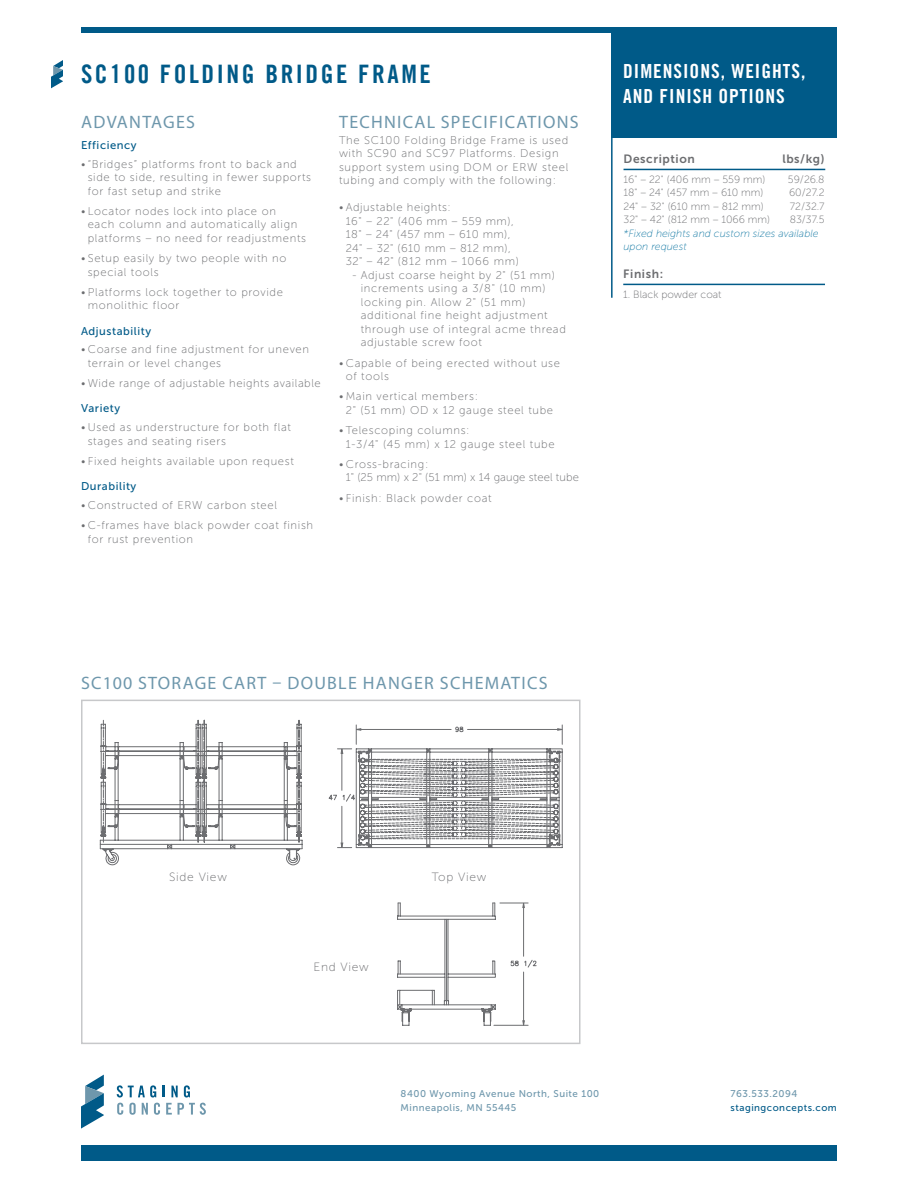
<style>
.page{position:relative;width:918px;height:1188px;background:#fff}
.page>*{position:absolute;margin:0;border:0;box-sizing:border-box;transform-origin:0 0}
.Headline_-_PG_2{font:25.5px "Trade Gothic LT Bold Cond Twenty";letter-spacing:.1em;color:#005a88}
.Tech_Info{font:19.5px/25.5px "Trade Gothic LT Bold Cond Twenty";letter-spacing:.05em;color:#fff}
.Subhead{font:18px "Myriad Pro";letter-spacing:.07em;color:#6e97ac}
.Subhead__Sidebar{font:12px "Museo Sans 700";letter-spacing:.05em;color:#6c6d70}
.Body_Copy{font:12px "Museo Sans 100";letter-spacing:.06em;color:#6c6d70}
.Body_Copy_-_Pg2{font:11.25px/13.5px "Museo Sans 100";letter-spacing:.06em;color:#6c6d70}
.Body_Copy_-_Pg2-2{font:11.25px/13.5px "Museo Sans 100";letter-spacing:.01em;color:#6c6d70}
.Secondary_Subhead{font:11.25px "Museo Sans 500";letter-spacing:.05em;color:#005a88}
.Chart_Copy__SideBar{font:10.5px "Museo Sans 100";color:#6c6d70}
.Chart_Copy__SideBar-2{font:italic 10.5px/13.5px "Museo Sans 100";color:#197ca6}
.Subhead__Sidebar-2{font:10.5px "Museo Sans 100";color:#6c6d70}
.Tech_Info-2{font:9.75px "Museo Sans 500";letter-spacing:.05em;color:#6e97ac}
.Tech_Info-3{font:9.75px/14.2px "Museo Sans 500";letter-spacing:.05em;color:#005a88}
.s1{font-style:normal;color:#6c6d70}
.s2{color:#6e97ac}
</style>
<div class="page">
<hr style="left:611px;top:30px;width:2px;height:268px;background:#005a88">
<hr style="left:624px;top:169px;width:201px;height:1px;background:#005a88">
<div style="left:81px;top:700px;width:499px;height:344px;border:2px solid #c7c8ca"></div>
<hr style="left:623px;top:284px;width:202px;height:1px;background:#005a88">
<svg style="left:400px;top:1010px;width:129px;height:16px"></svg>
<svg style="left:337px;top:724px;width:226px;height:286px"></svg>
<svg style="left:100px;top:720px;width:202px;height:60px"></svg>
<svg style="left:100px;top:780px;width:395px;height:225px"></svg>
<svg style="left:51px;top:60px;width:12px;height:28px"></svg>
<div style="left:612px;top:30px;width:225px;height:108px;background:#005a88"></div>
<div style="left:81px;top:27px;width:756px;height:5px;background:#005a88"></div>
<div style="left:81px;top:1145px;width:756px;height:16px;background:#005a88"></div>
<svg style="left:81px;top:1075px;width:23px;height:54px"></svg>
<svg style="left:117px;top:1085px;width:89px;height:30px"></svg>
<p class="Headline_-_PG_2" style="left:81px;top:58px;width:351px">SC100 FOLDING BRIDGE FRAME</p>
<p class="Tech_Info" style="left:623px;top:58px;width:184px">DIMENSIONS, WEIGHTS,<br>AND FINISH OPTIONS</p>
<p class="Subhead" style="left:81px;top:111px;width:115px">ADVANTAGES</p>
<p class="Secondary_Subhead" style="left:81px;top:139px;width:57px">Efficiency</p>
<p class="Body_Copy_-_Pg2" style="left:88px;top:157px;width:225px;text-indent:-7px">• “Bridges” platforms front to back and side to side, resulting in fewer supports for fast setup and strike</p>
<p class="Body_Copy_-_Pg2" style="left:88px;top:204px;width:220px;text-indent:-7px">• Locator nodes lock into place on<br>each column and automatically align platforms – no need for readjustments</p>
<p class="Body_Copy_-_Pg2" style="left:88px;top:252px;width:200px;text-indent:-7px">• Setup easily by two people with no special tools</p>
<p class="Body_Copy_-_Pg2" style="left:88px;top:285px;width:197px;text-indent:-7px">• Platforms lock together to provide monolithic floor</p>
<p class="Secondary_Subhead" style="left:81px;top:325px;width:72px">Adjustability</p>
<p class="Body_Copy_-_Pg2" style="left:88px;top:343px;width:223px;text-indent:-7px">• Coarse and fine adjustment for uneven terrain or level changes</p>
<p class="Body_Copy_-_Pg2" style="left:81px;top:377px;width:241px">• Wide range of adjustable heights available</p>
<p class="Secondary_Subhead" style="left:81px;top:402px;width:41px">Variety</p>
<p class="Body_Copy_-_Pg2" style="left:88px;top:421px;width:205px;text-indent:-7px">• Used as understructure for both flat stages and seating risers</p>
<p class="Body_Copy_-_Pg2" style="left:81px;top:454px;width:214px">• Fixed heights available upon request</p>
<p class="Secondary_Subhead" style="left:81px;top:480px;width:57px">Durability</p>
<p class="Body_Copy_-_Pg2" style="left:81px;top:499px;width:197px">• Constructed of ERW carbon steel</p>
<p class="Body_Copy_-_Pg2" style="left:88px;top:519px;width:227px;text-indent:-7px">• C-frames have black powder coat finish for rust prevention</p>
<p class="Subhead" style="left:339px;top:111px;width:241px">TECHNICAL SPECIFICATIONS</p>
<p class="Body_Copy_-_Pg2" style="left:339px;top:133px;width:231px">The SC100 Folding Bridge Frame is used with SC90 and SC97 Platforms. Design support system using DOM or ERW steel tubing and comply with the following:</p>
<p class="Body_Copy_-_Pg2" style="left:346px;top:201px;width:175px;text-indent:-7px">• Adjustable heights:<br>16" – 22" (406 mm – 559 mm),<br>18" – 24" (457 mm – 610 mm),<br>24" – 32" (610 mm – 812 mm),<br>32" – 42" (812 mm – 1066 mm)</p>
<p class="Body_Copy_-_Pg2" style="left:361px;top:268px;width:207px;text-indent:-8px">- Adjust coarse height by 2" (51 mm) increments using a 3/8" (10 mm) locking pin. Allow 2" (51 mm) additional fine height adjustment through use of integral acme thread adjustable screw foot</p>
<p class="Body_Copy_-_Pg2" style="left:346px;top:356px;width:216px;text-indent:-7px">• Capable of being erected without use of tools</p>
<p class="Body_Copy_-_Pg2" style="left:346px;top:390px;width:209px;text-indent:-7px">• Main vertical members:<br>2" (51 mm) OD x 12 gauge steel tube</p>
<p class="Body_Copy_-_Pg2" style="left:346px;top:424px;width:210px;text-indent:-7px">• Telescoping columns:<br>1-3/4" (45 mm) x 12 gauge steel tube</p>
<p class="Body_Copy_-_Pg2-2" style="left:346px;top:457px;width:235px;text-indent:-7px">• Cross-bracing:<br>1" (25 mm) x 2" (51 mm) x 14 gauge steel tube</p>
<p class="Body_Copy_-_Pg2" style="left:339px;top:491px;width:154px">• Finish: Black powder coat</p>
<p class="Subhead__Sidebar" style="left:624px;top:152px;width:73px">Description</p>
<p class="Subhead__Sidebar" style="left:782px;top:152px;width:44px">lbs/kg)</p>
<p class="Chart_Copy__SideBar" style="left:624px;top:174px;width:143px">16" – 22" (406 mm – 559 mm)</p>
<p class="Chart_Copy__SideBar" style="left:788px;top:174px;width:38px">59/26.8</p>
<p class="Chart_Copy__SideBar" style="left:624px;top:187px;width:141px">18" – 24" (457 mm – 610 mm)</p>
<p class="Chart_Copy__SideBar" style="left:789px;top:187px;width:37px">60/27.2</p>
<p class="Chart_Copy__SideBar" style="left:624px;top:201px;width:142px">24" – 32" (610 mm – 812 mm)</p>
<p class="Chart_Copy__SideBar" style="left:790px;top:201px;width:36px">72/32.7</p>
<p class="Chart_Copy__SideBar" style="left:624px;top:214px;width:148px">32" – 42" (812 mm – 1066 mm)</p>
<p class="Chart_Copy__SideBar-2" style="left:624px;top:213px;width:203px;text-indent:166px"><span class="s1">83/37.5 </span>*Fixed heights and custom sizes available upon request</p>
<p class="Subhead__Sidebar" style="left:623px;top:267px;width:41px">Finish:</p>
<p class="Subhead__Sidebar-2" style="left:623px;top:289px;width:100px">1. Black powder coat</p>
<p class="Subhead" style="left:81px;top:672px;width:468px">SC100 STORAGE CART – DOUBLE HANGER SCHEMATICS</p>
<p class="Body_Copy" style="left:169px;top:871px;width:59px">Side View</p>
<p class="Body_Copy" style="left:432px;top:871px;width:56px">Top View</p>
<p class="Body_Copy" style="left:314px;top:960px;width:57px">End View</p>
<p class="Tech_Info-2" style="left:401px;top:1088px;width:200px">8400 Wyoming Avenue North, Suite 100</p>
<p class="Tech_Info-2" style="left:401px;top:1103px;width:117px">Minneapolis, MN 55445</p>
<p class="Tech_Info-3" style="left:731px;top:1087px;width:108px"><span class="s2">763.533.2094 </span>stagingconcepts.com</p>
</div>
